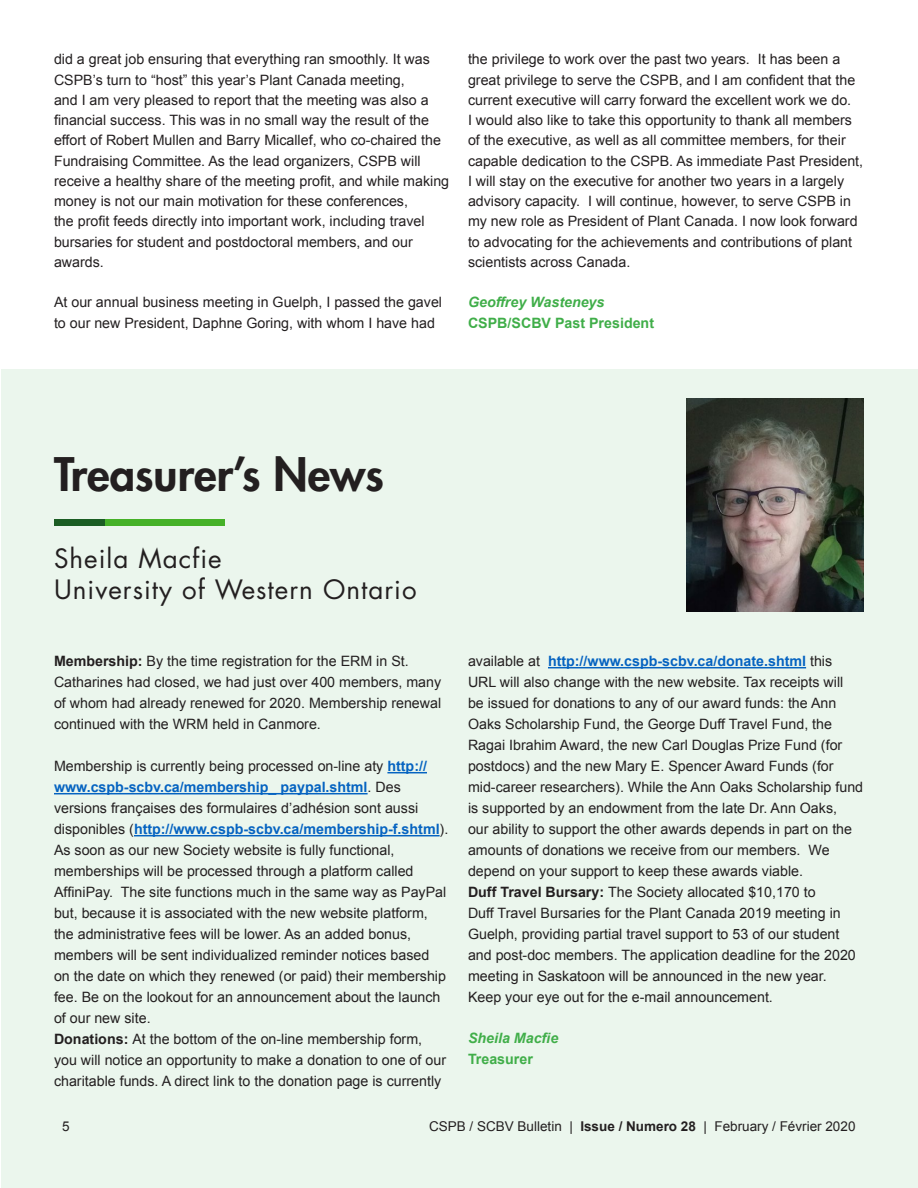
<style>
.page{position:relative;width:918px;height:1188px;background:#fff}
.page>*{position:absolute;margin:0;border:0;box-sizing:border-box;transform-origin:0 0}
.t1{font:800 45px "Futura Std";color:#231f20}
.t2{font:25.95px "Futura Std";letter-spacing:.04em;color:#231f20}
.t3{font:14.25px/21px "Arial";color:#231f20}
.t4{font:700 14.25px "Arial";color:#40ae49}
.t5{font:italic 700 14.25px "Arial";color:#40ae49}
.t6{font:13.5px "Arial";color:#231f20}
.s1{font-weight:700}
.s2{font-weight:700;color:#0563c1}
</style>
<div class="page">
<div style="left:2px;top:369px;width:916px;height:819px;background:#ebf6ed"></div>
<hr style="left:387px;top:772px;width:40px;height:1px;background:#0563c1">
<hr style="left:54px;top:793px;width:314px;height:1px;background:#0563c1">
<hr style="left:134px;top:835px;width:306px;height:1px;background:#0563c1">
<hr style="left:548px;top:667px;width:258px;height:1px;background:#0563c1">
<img style="left:687px;top:398px;width:177px;height:214px">
<div style="left:104px;top:519px;width:121px;height:7px;background:#45b128"></div>
<div style="left:54px;top:519px;width:50px;height:7px;background:#1b5d24"></div>
<p class="t3" style="left:54px;top:49px;width:397px;line-height:20.2px">did a great job ensuring that everything ran smoothly. It was CSPB’s turn to “host” this year’s Plant Canada meeting,<br>and I am very pleased to report that the meeting was also a financial success. This was in no small way the result of the effort of Robert Mullen and Barry Micallef, who co-chaired the Fundraising Committee. As the lead organizers, CSPB will receive a healthy share of the meeting profit, and while making money is not our main motivation for these conferences,<br>the profit feeds directly into important work, including travel bursaries for student and postdoctoral members, and our awards.</p>
<p class="t3" style="left:54px;top:292px;width:390px;line-height:20.2px">At our annual business meeting in Guelph, I passed the gavel to our new President, Daphne Goring, with whom I have had</p>
<p class="t3" style="left:468px;top:49px;width:397px;line-height:20.2px">the privilege to work over the past two years. It has been a great privilege to serve the CSPB, and I am confident that the current executive will carry forward the excellent work we do.<br>I would also like to take this opportunity to thank all members of the executive, as well as all committee members, for their capable dedication to the CSPB. As immediate Past President, I will stay on the executive for another two years in a largely advisory capacity. I will continue, however, to serve CSPB in my new role as President of Plant Canada. I now look forward to advocating for the achievements and contributions of plant scientists across Canada.</p>
<p class="t5" style="left:468px;top:293px;width:138px">Geoffrey Wasteneys</p>
<p class="t4" style="left:468px;top:313px;width:188px">CSPB/SCBV Past President</p>
<p class="t1" style="left:54px;top:445px;width:331px">Treasurer’s News</p>
<p class="t2" style="left:54px;top:542px;width:169px">Sheila Macfie</p>
<p class="t2" style="left:54px;top:573px;width:364px">University of Western Ontario</p>
<p class="t3" style="left:54px;top:651px;width:389px"><span class="s1">Membership:</span> By the time registration for the ERM in St.<br>Catharines had closed, we had just over 400 members, many of whom had already renewed for 2020. Membership renewal continued with the WRM held in Canmore.</p>
<p class="t3" style="left:54px;top:756px;width:396px">Membership is currently being processed on-line aty <span class="s2">http:// www.cspb-scbv.ca/membership_ paypal.shtml</span>. Des versions françaises des formulaires d’adhésion sont aussi disponibles (<span class="s2">http://www.cspb-scbv.ca/membership-f.shtml</span>).</p>
<p class="t3" style="left:54px;top:840px;width:394px">As soon as our new Society website is fully functional, memberships will be processed through a platform called AffiniPay. The site functions much in the same way as PayPal but, because it is associated with the new website platform, the administrative fees will be lower. As an added bonus, members will be sent individualized reminder notices based on the date on which they renewed (or paid) their membership fee. Be on the lookout for an announcement about the launch of our new site.</p>
<p class="t3" style="left:54px;top:1029px;width:394px"><span class="s1">Donations:</span> At the bottom of the on-line membership form, you will notice an opportunity to make a donation to one of our charitable funds. A direct link to the donation page is currently</p>
<p class="t3" style="left:468px;top:651px;width:397px">available at <span class="s2">http://www.cspb-scbv.ca/donate.shtml</span> this URL will also change with the new website. Tax receipts will<br>be issued for donations to any of our award funds: the Ann Oaks Scholarship Fund, the George Duff Travel Fund, the Ragai Ibrahim Award, the new Carl Douglas Prize Fund (for postdocs) and the new Mary E. Spencer Award Funds (for mid-career researchers). While the Ann Oaks Scholarship fund is supported by an endowment from the late Dr. Ann Oaks,<br>our ability to support the other awards depends in part on the amounts of donations we receive from our members. We depend on your support to keep these awards viable.</p>
<p class="t3" style="left:468px;top:882px;width:389px"><span class="s1">Duff Travel Bursary:</span> The Society allocated $10,170 to<br>Duff Travel Bursaries for the Plant Canada 2019 meeting in Guelph, providing partial travel support to 53 of our student and post-doc members. The application deadline for the 2020 meeting in Saskatoon will be announced in the new year.<br>Keep your eye out for the e-mail announcement.</p>
<p class="t5" style="left:468px;top:1029px;width:92px">Sheila Macfie</p>
<p class="t4" style="left:468px;top:1049px;width:66px">Treasurer</p>
<p class="t6" style="left:62px;top:1118px;width:9px">5</p>
<p class="t6" style="left:429px;top:1118px;width:428px">CSPB / SCBV Bulletin | <span class="s1">Issue / Numero 28</span> | February / Février 2020</p>
</div>
